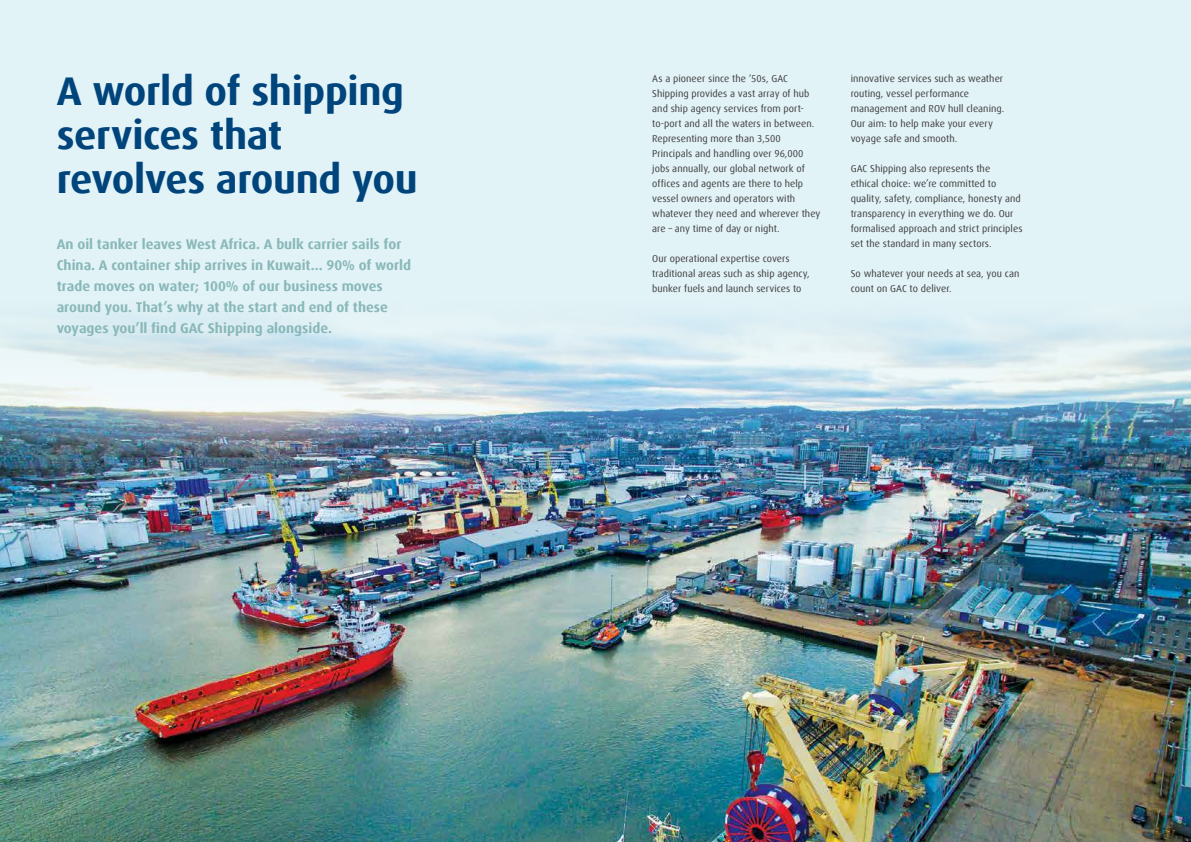
<style>
.page{position:relative;width:1191px;height:842px;background:#fff}
.page>*{position:absolute;margin:0;border:0;box-sizing:border-box;transform-origin:0 0}
.t1{font:700 40px/44px "Dax Offc";letter-spacing:-.01em;color:#00447c}
.t2{font:700 14px/21px "Dax Offc";color:#89b8b9}
.t3{font:10px/15px "Dax Offc";letter-spacing:.005em;color:#414042}
</style>
<div class="page">
<img style="left:0;top:496px;width:1191px;height:346px">
<img style="left:0;top:0;width:1191px;height:496px">
<h1 class="t1" style="left:57px;top:70px;width:362px">A world of shipping services that revolves around you</h1>
<p class="t2" style="left:57px;top:234px;width:356px">An oil tanker leaves West Africa. A bulk carrier sails for China. A container ship arrives in Kuwait... 90% of world trade moves on water; 100% of our business moves around you. That’s why at the start and end of these voyages you’ll find GAC Shipping alongside.</p>
<p class="t3" style="left:652px;top:71px;width:170px">As a pioneer since the ‘50s, GAC Shipping provides a vast array of hub and ship agency services from port&shy;to-port and all the waters in between.<br>Representing more than 3,500<br>Principals and handling over 96,000 jobs annually, our global network of offices and agents are there to help vessel owners and operators with whatever they need and wherever they are – any time of day or night.</p>
<p class="t3" style="left:652px;top:251px;width:159px">Our operational expertise covers traditional areas such as ship agency, bunker fuels and launch services to</p>
<p class="t3" style="left:850px;top:71px;width:155px">innovative services such as weather routing, vessel performance management and ROV hull cleaning.<br>Our aim: to help make your every voyage safe and smooth.</p>
<p class="t3" style="left:850px;top:161px;width:173px">GAC Shipping also represents the<br>ethical choice: we’re committed to quality, safety, compliance, honesty and transparency in everything we do. Our formalised approach and strict principles set the standard in many sectors.</p>
<p class="t3" style="left:850px;top:266px;width:170px">So whatever your needs at sea, you can count on GAC to deliver.</p>
</div>
